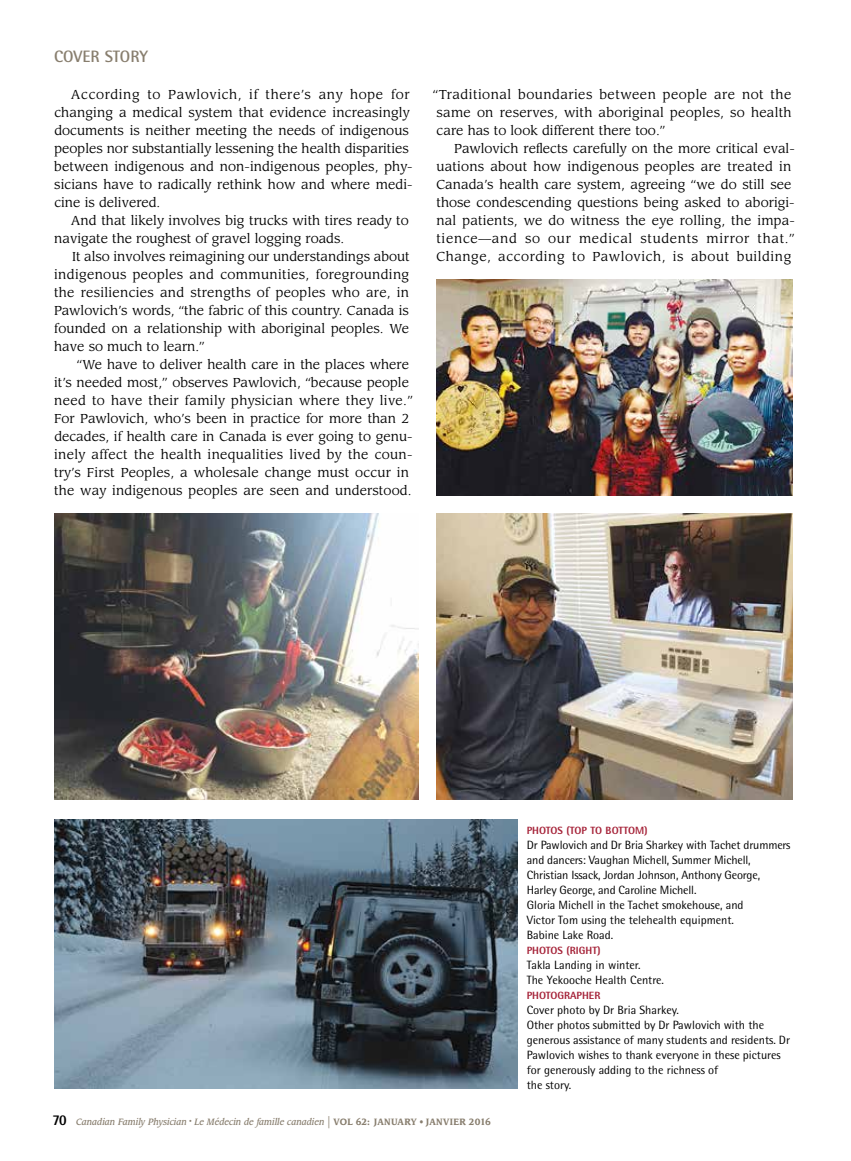
<style>
.page{position:relative;width:851px;height:1161px;background:#fff}
.page>*{position:absolute;margin:0;border:0;box-sizing:border-box;transform-origin:0 0}
.t1{font:700 16.5px "Rotis Semi Sans Std";color:#887e6e}
.t2{font:12.75px/18px "Leawood Std";letter-spacing:.005em;color:#000}
.t3{font:12px/15px "Rotis Semi Sans Std";color:#000}
.t4{font:800 10.5px "Rotis Semi Sans Std";color:#a52238}
.t5{font:italic 500 9px "Leawood Std";color:#887e6e;scale:.9 1}
.s1{font-family:"Rotis Semi Sans Std";font-weight:800;font-style:normal;font-size:15px;color:#000}
.s2{font-weight:400;font-style:normal;font-size:15px}
.s3{font-weight:700;font-style:normal}
.s4{font-weight:400;font-style:normal}
</style>
<div class="page">
<img style="left:55px;top:819px;width:463px;height:270px">
<img style="left:436px;top:513px;width:356px;height:287px">
<img style="left:54px;top:513px;width:364px;height:287px">
<img style="left:436px;top:280px;width:356px;height:216px">
<p class="t1" style="left:54px;top:47px;width:96px">COVER STORY</p>
<p class="t2" style="left:54px;top:86px;width:360px;text-indent:17px">According to Pawlovich, if there’s any hope for changing a medical system that evidence increasingly documents is neither meeting the needs of indigenous peoples nor substantially lessening the health disparities between indigenous and non-indigenous peoples, phy&shy;sicians have to radically rethink how and where medi&shy;cine is delivered.</p>
<p class="t2" style="left:54px;top:212px;width:356px;text-indent:17px">And that likely involves big trucks with tires ready to navigate the roughest of gravel logging roads.</p>
<p class="t2" style="left:54px;top:248px;width:357px;text-align:justify;text-indent:18px">It also involves reimagining our understandings about indigenous peoples and communities, foregrounding the resiliencies and strengths of peoples who are, in Pawlovich’s words, “the fabric of this country. Canada is founded on a relationship with aboriginal peoples. We have so much to learn.”</p>
<p class="t2" style="left:54px;top:356px;width:360px;text-indent:23px">“We have to deliver health care in the places where it’s needed most,” observes Pawlovich, “because people need to have their family physician where they live.” For Pawlovich, who’s been in practice for more than 2 decades, if health care in Canada is ever going to genu&shy;inely affect the health inequalities lived by the coun&shy;try’s First Peoples, a wholesale change must occur in the way indigenous peoples are seen and understood.</p>
<p class="t2" style="left:433px;top:86px;width:360px;text-align:justify">“Traditional boundaries between people are not the same on reserves, with aboriginal peoples, so health care has to look different there too.”</p>
<p class="t2" style="left:436px;top:140px;width:360px;text-indent:18px">Pawlovich reflects carefully on the more critical eval&shy;uations about how indigenous peoples are treated in Canada’s health care system, agreeing “we do still see those condescending questions being asked to aborigi&shy;nal patients, we do witness the eye rolling, the impa&shy;tience—and so our medical students mirror that.” Change, according to Pawlovich, is about building</p>
<p class="t4" style="left:526px;top:824px;width:13px">PHOTO</p>
<p class="t4" style="left:557px;top:824px;width:20px">S (TOP</p>
<p class="t4" style="left:590px;top:824px;width:23px">TO BOTTOM</p>
<p class="t4" style="left:644px;top:824px;width:5px">)</p>
<p class="t3" style="left:526px;top:837px;width:265px">Dr Pawlovich and Dr Bria Sharkey with Tachet drummers and dancers: Vaughan Michell, Summer Michell, Christian Issack, Jordan Johnson, Anthony George, Harley George, and Caroline Michell.<br>Gloria Michell in the Tachet smokehouse, and<br>Victor Tom using the telehealth equipment.<br>Babine Lake Road.</p>
<p class="t4" style="left:526px;top:944px;width:13px">PHOTO</p>
<p class="t4" style="left:557px;top:944px;width:45px">S (RIGHT)</p>
<p class="t3" style="left:526px;top:957px;width:139px">Takla Landing in winter.<br>The Yekooche Health Centre.</p>
<p class="t4" style="left:526px;top:989px;width:13px">PHOTOGRAPH</p>
<p class="t4" style="left:589px;top:989px;width:11px">ER</p>
<p class="t3" style="left:527px;top:1002px;width:265px">Cover photo by Dr Bria Sharkey.<br>Other photos submitted by Dr Pawlovich with the generous assistance of many students and residents. Dr Pawlovich wishes to thank everyone in these pictures for generously adding to the richness of<br>the story.</p>
<p class="t5" style="left:52px;top:1116px;width:488px"><span class="s1">70</span> Canadian Family Physician <sup>•</sup> Le Médecin de famille canadien <span class="s2">|</span> <span class="s3">VOL 62: JANUARY</span> <span class="s4">•</span> <span class="s3">JANV IER 2016</span></p>
</div>
